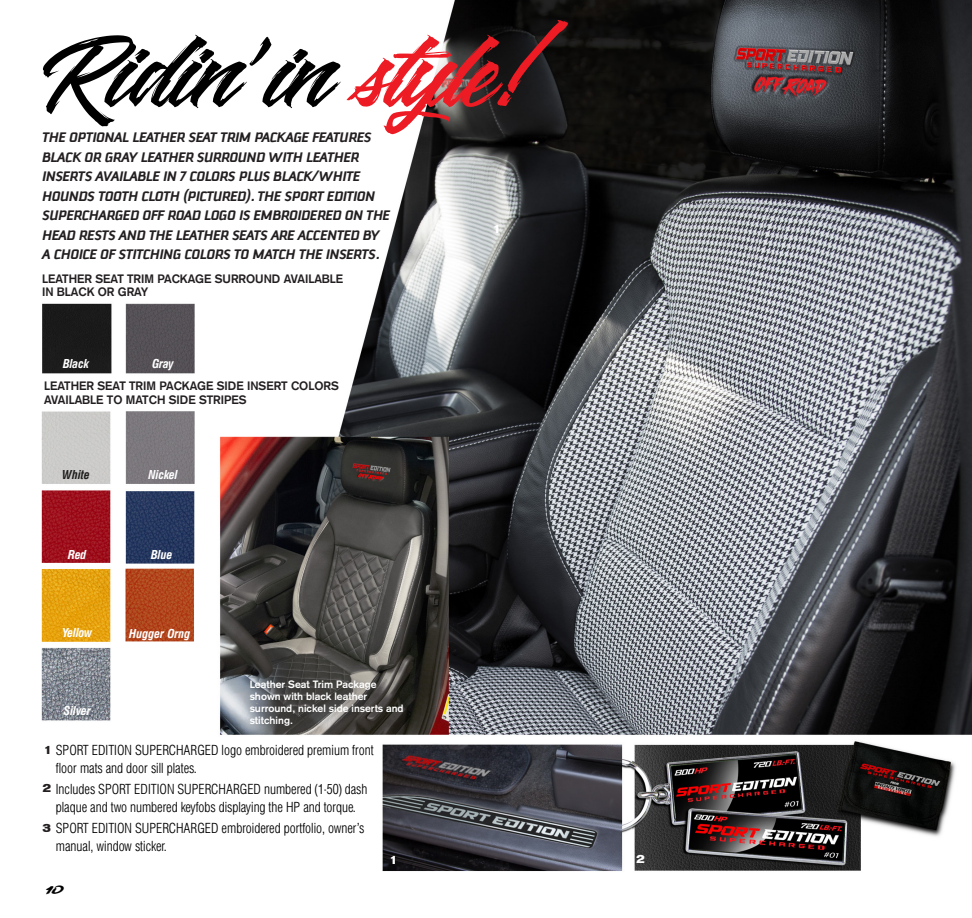
<style>
.page{position:relative;width:972px;height:918px;background:#fff}
.page>*{position:absolute;margin:0;border:0;box-sizing:border-box;transform-origin:0 0}
.t1{font:italic 700 15px/19.5px "Downtempo";color:#231f20}
.t2{font:300 condensed 13.5px/18px "AT Triumvirate";color:#000}
.t3{font:700 12px/13.5px "Akzidenz Grotesk";color:#231f20}
.t4{font:italic 700 condensed 12px "AT Triumvirate";color:#fff}
.t5{font:italic 700 condensed 12px "AT Triumvirate";color:#231f20}
.t6{font:11.4px "Rhinos rocks";color:#000;scale:2.02 1}
.t7{font:700 10.5px/12px "Akzidenz Grotesk";color:#fff}
.t8{font:700 expanded 10.5px "Vonnes";color:#fff}
.t9{font:700 expanded 10.5px "Vonnes";color:#231f20}
</style>
<div class="page">
<img style="left:41px;top:0;width:931px;height:871px">
<svg style="left:43px;top:35px;width:298px;height:91px"></svg>
<svg style="left:347px;top:20px;width:221px;height:114px"></svg>
<p class="t1" style="left:43px;top:128px;width:349px">THE OPTIONAL LEATHER SEAT TRIM PACKAGE FEATURES BLACK OR GRAY LEATHER SURROUND WITH LEATHER INSERTS AVAILABLE IN 7 COLORS PLUS BLACK/WHITE HOUNDS TOOTH CLOTH (PICTURED). THE SPORT EDITION SUPERCHARGED OFF ROAD LOGO IS EMBROIDERED ON THE HEAD RESTS AND THE LEATHER SEATS ARE ACCENTED BY A CHOICE OF STITCHING COLORS TO MATCH THE INSERTS.</p>
<p class="t3" style="left:42px;top:271px;width:303px">LEATHER SEAT TRIM PACKAGE SURROUND AVAILABLE<br>IN BLACK OR GRAY</p>
<p class="t4" style="left:63px;top:355px;width:27px">Black</p>
<p class="t4" style="left:152px;top:355px;width:23px">Gray</p>
<p class="t3" style="left:44px;top:379px;width:296px">LEATHER SEAT TRIM PACKAGE SIDE INSERT COLORS<br>AVAILABLE TO MATCH SIDE STRIPES</p>
<p class="t5" style="left:62px;top:467px;width:29px">White</p>
<p class="t4" style="left:148px;top:467px;width:31px">Nickel</p>
<p class="t4" style="left:68px;top:546px;width:20px">Red</p>
<p class="t4" style="left:62px;top:624px;width:32px">Yellow</p>
<p class="t4" style="left:151px;top:546px;width:23px">Blue</p>
<p class="t4" style="left:129px;top:626px;width:63px">Hugger Orng</p>
<p class="t7" style="left:250px;top:678px;width:155px">Leather Seat Trim Package shown with black leather surround, nickel side inserts and stitching.</p>
<p class="t2" style="left:56px;top:740px;width:319px">SPORT EDITION SUPERCHARGED logo embroidered premium front floor mats and door sill plates.</p>
<p class="t2" style="left:56px;top:779px;width:313px">Includes SPORT EDITION SUPERCHARGED numbered (1-50) dash plaque and two numbered keyfobs displaying the HP and torque.</p>
<p class="t2" style="left:56px;top:818px;width:310px">SPORT EDITION SUPERCHARGED embroidered portfolio, owner’s manual, window sticker.</p>
<p class="t4" style="left:64px;top:703px;width:28px">Silver</p>
<p class="t9" style="left:45px;top:743px;width:7px">1</p>
<p class="t9" style="left:42px;top:782px;width:10px">2</p>
<p class="t9" style="left:42px;top:822px;width:10px">3</p>
<p class="t6" style="left:43px;top:881px;width:11px">10</p>
<p class="t8" style="left:391px;top:854px;width:7px">1</p>
<p class="t8" style="left:494px;top:222px;width:7px">1</p>
<p class="t8" style="left:636px;top:853px;width:10px">2</p>
</div>
